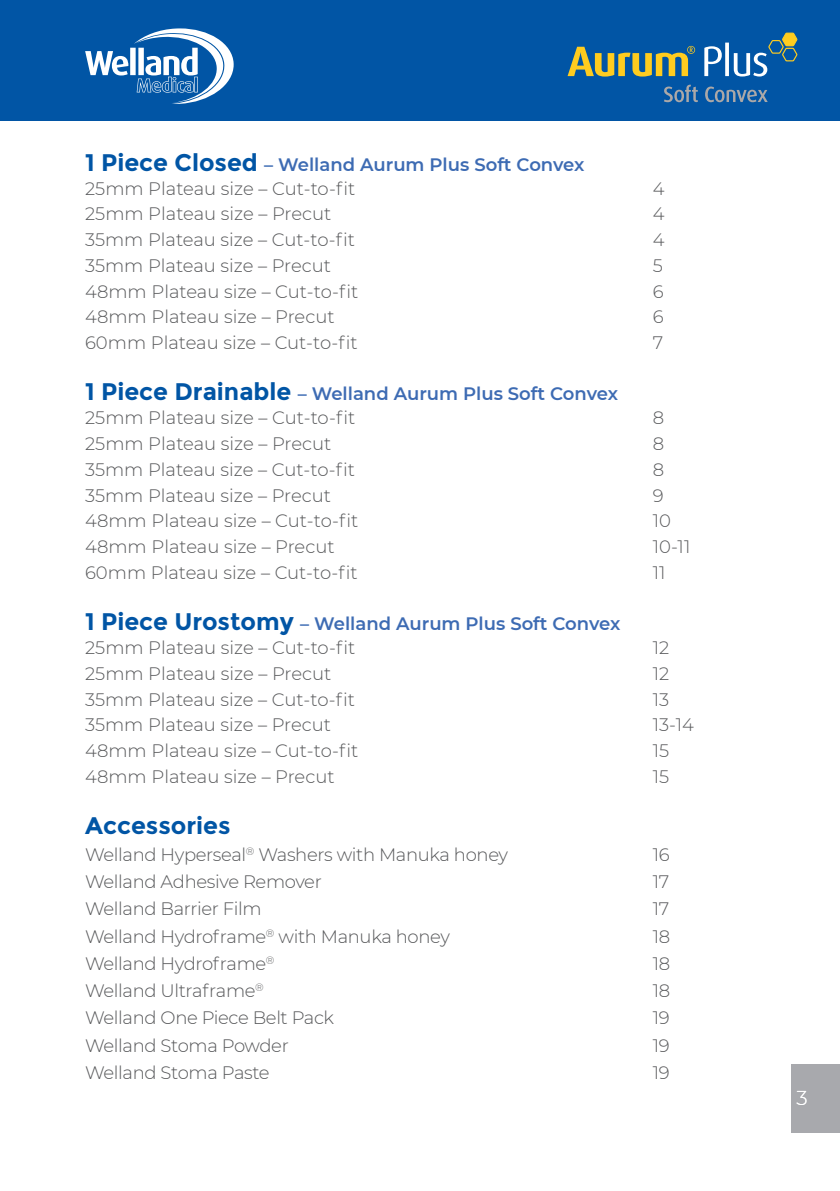
<style>
.page{position:relative;width:840px;height:1191px;background:#fff}
.page>*{position:absolute;margin:0;border:0;box-sizing:border-box;transform-origin:0 0}
.t1{font:700 24px "Montserrat";color:#0155a5}
.t2{font:300 20px "Montserrat";color:#fff}
.t3{font:300 18px "Montserrat";letter-spacing:-.015em;color:#57585a}
.t4{font:600 18px/24px "Montserrat";color:#3d6bb3}
.s1{font-weight:700;font-size:24px;color:#0155a5}
.s2{font-weight:300;color:#57585a}
</style>
<div class="page">
<div style="left:791px;top:1064px;width:48px;height:68px;background:#a8a9ad"></div>
<div style="left:0;top:0;width:839px;height:120px;background:#0155a5"></div>
<svg style="left:85px;top:28px;width:148px;height:76px"></svg>
<svg style="left:567px;top:46px;width:127px;height:31px"></svg>
<svg style="left:704px;top:32px;width:94px;height:45px"></svg>
<svg style="left:664px;top:85px;width:33px;height:17px"></svg>
<svg style="left:705px;top:87px;width:62px;height:15px"></svg>
<p class="t4" style="left:85px;top:153px;width:500px"><span class="s1">1 Piece Closed</span> – Welland Aurum Plus Soft Convex<br><span class="s2">25mm Plateau size – Cut-to-fit</span></p>
<p class="t3" style="left:652px;top:176px;width:13px">4</p>
<p class="t3" style="left:85px;top:202px;width:248px">25mm Plateau size – Precut</p>
<p class="t3" style="left:652px;top:202px;width:13px">4</p>
<p class="t3" style="left:85px;top:227px;width:271px">35mm Plateau size – Cut-to-fit</p>
<p class="t3" style="left:652px;top:227px;width:13px">4</p>
<p class="t3" style="left:85px;top:258px;width:247px">35mm Plateau size – Precut</p>
<p class="t3" style="left:652px;top:258px;width:12px">5</p>
<p class="t3" style="left:85px;top:279px;width:274px">48mm Plateau size – Cut-to-fit</p>
<p class="t3" style="left:652px;top:279px;width:12px">6</p>
<p class="t3" style="left:85px;top:305px;width:251px">48mm Plateau size – Precut</p>
<p class="t3" style="left:652px;top:305px;width:12px">6</p>
<p class="t3" style="left:85px;top:330px;width:274px">60mm Plateau size – Cut-to-fit</p>
<p class="t3" style="left:652px;top:330px;width:12px">7</p>
<p class="t4" style="left:85px;top:383px;width:534px"><span class="s1">1 Piece Drainable</span> – Welland Aurum Plus Soft Convex<br><span class="s2">25mm Plateau size – Cut-to-fit</span></p>
<p class="t3" style="left:652px;top:406px;width:13px">8</p>
<p class="t3" style="left:85px;top:431px;width:248px">25mm Plateau size – Precut</p>
<p class="t3" style="left:652px;top:431px;width:13px">8</p>
<p class="t3" style="left:85px;top:457px;width:271px">35mm Plateau size – Cut-to-fit</p>
<p class="t3" style="left:652px;top:457px;width:13px">8</p>
<p class="t3" style="left:85px;top:488px;width:247px">35mm Plateau size – Precut</p>
<p class="t3" style="left:652px;top:488px;width:12px">9</p>
<p class="t3" style="left:85px;top:508px;width:274px">48mm Plateau size – Cut-to-fit</p>
<p class="t3" style="left:652px;top:508px;width:20px">10</p>
<p class="t3" style="left:85px;top:534px;width:251px">48mm Plateau size – Precut</p>
<p class="t3" style="left:652px;top:534px;width:39px">10-11</p>
<p class="t3" style="left:85px;top:560px;width:274px">60mm Plateau size – Cut-to-fit</p>
<p class="t3" style="left:652px;top:560px;width:14px">11</p>
<p class="t4" style="left:85px;top:613px;width:536px"><span class="s1">1 Piece Urostomy</span> – Welland Aurum Plus Soft Convex<br><span class="s2">25mm Plateau size – Cut-to-fit</span></p>
<p class="t3" style="left:652px;top:635px;width:18px">12</p>
<p class="t3" style="left:85px;top:661px;width:248px">25mm Plateau size – Precut</p>
<p class="t3" style="left:652px;top:661px;width:18px">12</p>
<p class="t3" style="left:85px;top:687px;width:271px">35mm Plateau size – Cut-to-fit</p>
<p class="t3" style="left:652px;top:687px;width:18px">13</p>
<p class="t3" style="left:85px;top:712px;width:247px">35mm Plateau size – Precut</p>
<p class="t3" style="left:652px;top:712px;width:43px">13-14</p>
<p class="t3" style="left:85px;top:738px;width:274px">48mm Plateau size – Cut-to-fit</p>
<p class="t3" style="left:652px;top:738px;width:18px">15</p>
<p class="t3" style="left:85px;top:764px;width:251px">48mm Plateau size – Precut</p>
<p class="t3" style="left:652px;top:764px;width:18px">15</p>
<h1 class="t1" style="left:85px;top:814px;width:147px">Accessories</h1>
<p class="t3" style="left:85px;top:847px;width:424px">Welland Hyperseal<sup>®</sup> Washers with Manuka honey</p>
<p class="t3" style="left:652px;top:842px;width:18px">16</p>
<p class="t3" style="left:85px;top:869px;width:238px">Welland Adhesive Remover</p>
<p class="t3" style="left:652px;top:869px;width:18px">17</p>
<p class="t3" style="left:85px;top:896px;width:178px">Welland Barrier Film</p>
<p class="t3" style="left:652px;top:896px;width:18px">17</p>
<p class="t3" style="left:85px;top:929px;width:366px">Welland Hydroframe<sup>®</sup> with Manuka honey</p>
<p class="t3" style="left:652px;top:924px;width:19px">18</p>
<p class="t3" style="left:85px;top:956px;width:191px">Welland Hydroframe<sup>®</sup></p>
<p class="t3" style="left:652px;top:951px;width:19px">18</p>
<p class="t3" style="left:85px;top:983px;width:180px">Welland Ultraframe<sup>®</sup></p>
<p class="t3" style="left:652px;top:978px;width:19px">18</p>
<p class="t3" style="left:85px;top:1005px;width:250px">Welland One Piece Belt Pack</p>
<p class="t3" style="left:652px;top:1005px;width:18px">19</p>
<p class="t3" style="left:85px;top:1033px;width:205px">Welland Stoma Powder</p>
<p class="t3" style="left:652px;top:1033px;width:18px">19</p>
<p class="t3" style="left:85px;top:1060px;width:186px">Welland Stoma Paste</p>
<p class="t3" style="left:652px;top:1060px;width:18px">19</p>
<p class="t2" style="left:796px;top:1090px;width:13px">3</p>
</div>
